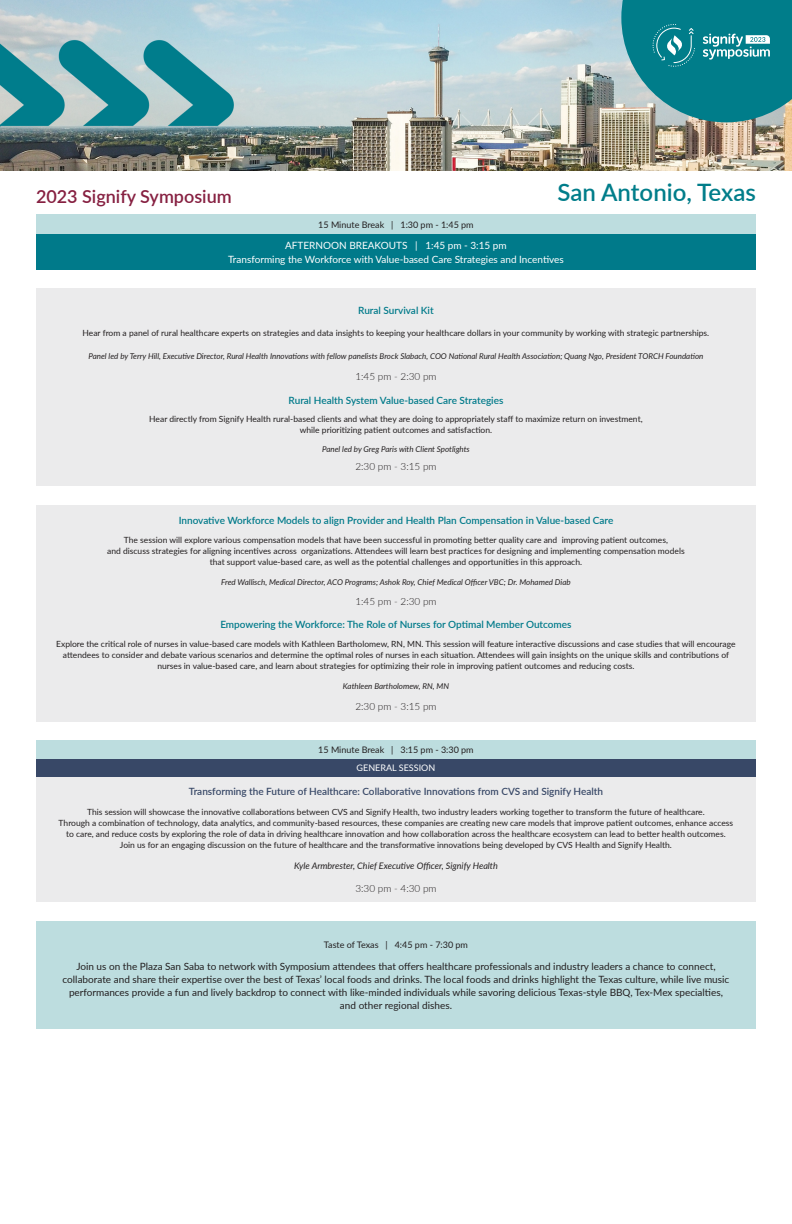
<style>
.page{position:relative;width:792px;height:1224px;background:#fff}
.page>*{position:absolute;margin:0;border:0;box-sizing:border-box;transform-origin:0 0}
.t1{font:600 24px "Lato";color:#007d8a}
.t2{font:600 18px "Lato";color:#862041}
.t3{font:10px/13px "Lato";color:#231f20;text-align:center}
.t4{font:600 10px "Lato";color:#007a8a}
.t5{font:10px/14px "Lato";color:#fff;text-align:center}
.t6{font:600 10px "Lato";color:#384867}
.t7{font:300 10px "Lato";color:#231f20}
.t8{font:9px "Lato";color:#231f20}
.t9{font:italic 9px "Lato";color:#231f20}
.t10{font:9px "Lato";color:#fff}
.t11{font:8.5px/11px "Lato";color:#231f20;text-align:center}
.t12{font:italic 8px "Lato";color:#231f20}
</style>
<div class="page">
<img style="left:0;top:0;width:792px;height:171px">
<svg style="left:621px;top:0;width:171px;height:122px;background:#258c96"></svg>
<div style="left:36px;top:214px;width:720px;height:20px;background:#bddddf"></div>
<div style="left:36px;top:234px;width:720px;height:36px;background:#007a8a"></div>
<div style="left:36px;top:288px;width:720px;height:198px;background:#ebebec"></div>
<div style="left:36px;top:505px;width:720px;height:216px;background:#ebebec"></div>
<div style="left:36px;top:921px;width:720px;height:108px;background:#bddddf"></div>
<div style="left:36px;top:776px;width:720px;height:126px;background:#ebebec"></div>
<div style="left:36px;top:740px;width:720px;height:19px;background:#bddddf"></div>
<div style="left:36px;top:759px;width:720px;height:17px;background:#384867"></div>
<p class="t2" style="left:36px;top:183px;width:197px">2023 Signify Symposium</p>
<p class="t1" style="left:558px;top:175px;width:200px">San Antonio, Texas</p>
<p class="t8" style="left:318px;top:218px;width:157px">15 Minute Break | 1:30 pm - 1:45 pm</p>
<p class="t5" style="left:228px;top:238px;width:337px">AFTERNOON BREAKOUTS | 1:45 pm - 3:15 pm<br>Transforming the Workforce with Value-based Care Strategies and Incentives</p>
<p class="t4" style="left:358px;top:303px;width:77px">Rural Survival Kit</p>
<p class="t11" style="left:83px;top:327px;width:628px">Hear from a panel of rural healthcare experts on strategies and data insights to keeping your healthcare dollars in your community by working with strategic partnerships.</p>
<p class="t12" style="left:89px;top:350px;width:616px">Panel led by Terry Hill, Executive Director, Rural Health Innovations with fellow panelists Brock Slabach, COO National Rural Health Association; Quang Ngo, President TORCH Foundation</p>
<p class="t7" style="left:355px;top:369px;width:83px">1:45 pm - 2:30 pm</p>
<p class="t4" style="left:289px;top:393px;width:216px">Rural Health System Value-based Care Strategies</p>
<p class="t11" style="left:149px;top:413px;width:495px">Hear directly from Signify Health rural-based clients and what they are doing to appropriately staff to maximize return on investment, while prioritizing patient outcomes and satisfaction.</p>
<p class="t12" style="left:322px;top:443px;width:149px">Panel led by Greg Paris with Client Spotlights</p>
<p class="t7" style="left:355px;top:459px;width:83px">2:30 pm - 3:15 pm</p>
<p class="t4" style="left:179px;top:513px;width:436px">Innovative Workforce Models to align Provider and Health Plan Compensation in Value-based Care</p>
<p class="t11" style="left:107px;top:534px;width:579px">The session will explore various compensation models that have been successful in promoting better quality care and improving patient outcomes,<br>and discuss strategies for aligning incentives across organizations. Attendees will learn best practices for designing and implementing compensation models that support value-based care, as well as the potential challenges and opportunities in this approach.</p>
<p class="t12" style="left:221px;top:577px;width:351px">Fred Wallisch, Medical Director, ACO Programs; Ashok Roy, Chief Medical Officer VBC; Dr. Mohamed Diab</p>
<p class="t7" style="left:355px;top:595px;width:83px">1:45 pm - 2:30 pm</p>
<p class="t4" style="left:220px;top:617px;width:353px">Empowering the Workforce: The Role of Nurses for Optimal Member Outcomes</p>
<p class="t11" style="left:56px;top:638px;width:681px">Explore the critical role of nurses in value-based care models with Kathleen Bartholomew, RN, MN. This session will feature interactive discussions and case studies that will encourage attendees to consider and debate various scenarios and determine the optimal roles of nurses in each situation. Attendees will gain insights on the unique skills and contributions of nurses in value-based care, and learn about strategies for optimizing their role in improving patient outcomes and reducing costs.</p>
<p class="t12" style="left:343px;top:681px;width:108px">Kathleen Bartholomew, RN, MN</p>
<p class="t7" style="left:355px;top:699px;width:83px">2:30 pm - 3:15 pm</p>
<p class="t8" style="left:318px;top:743px;width:157px">15 Minute Break | 3:15 pm - 3:30 pm</p>
<p class="t10" style="left:357px;top:762px;width:80px">GENERAL SESSION</p>
<p class="t6" style="left:189px;top:784px;width:416px">Transforming the Future of Healthcare: Collaborative Innovations from CVS and Signify Health</p>
<p class="t11" style="left:59px;top:806px;width:676px">This session will showcase the innovative collaborations between CVS and Signify Health, two industry leaders working together to transform the future of healthcare.<br>Through a combination of technology, data analytics, and community-based resources, these companies are creating new care models that improve patient outcomes, enhance access to care, and reduce costs by exploring the role of data in driving healthcare innovation and how collaboration across the healthcare ecosystem can lead to better health outcomes.<br>Join us for an engaging discussion on the future of healthcare and the transformative innovations being developed by CVS Health and Signify Health.</p>
<p class="t9" style="left:294px;top:859px;width:205px">Kyle Armbrester, Chief Executive Officer, Signify Health</p>
<p class="t7" style="left:355px;top:881px;width:83px">3:30 pm - 4:30 pm</p>
<p class="t8" style="left:324px;top:938px;width:146px">Taste of Texas | 4:45 pm - 7:30 pm</p>
<p class="t3" style="left:63px;top:959px;width:668px">Join us on the Plaza San Saba to network with Symposium attendees that offers healthcare professionals and industry leaders a chance to connect, collaborate and share their expertise over the best of Texas’ local foods and drinks. The local foods and drinks highlight the Texas culture, while live music performances provide a fun and lively backdrop to connect with like-minded individuals while savoring delicious Texas-style BBQ, Tex-Mex specialties, and other regional dishes.</p>
</div>
